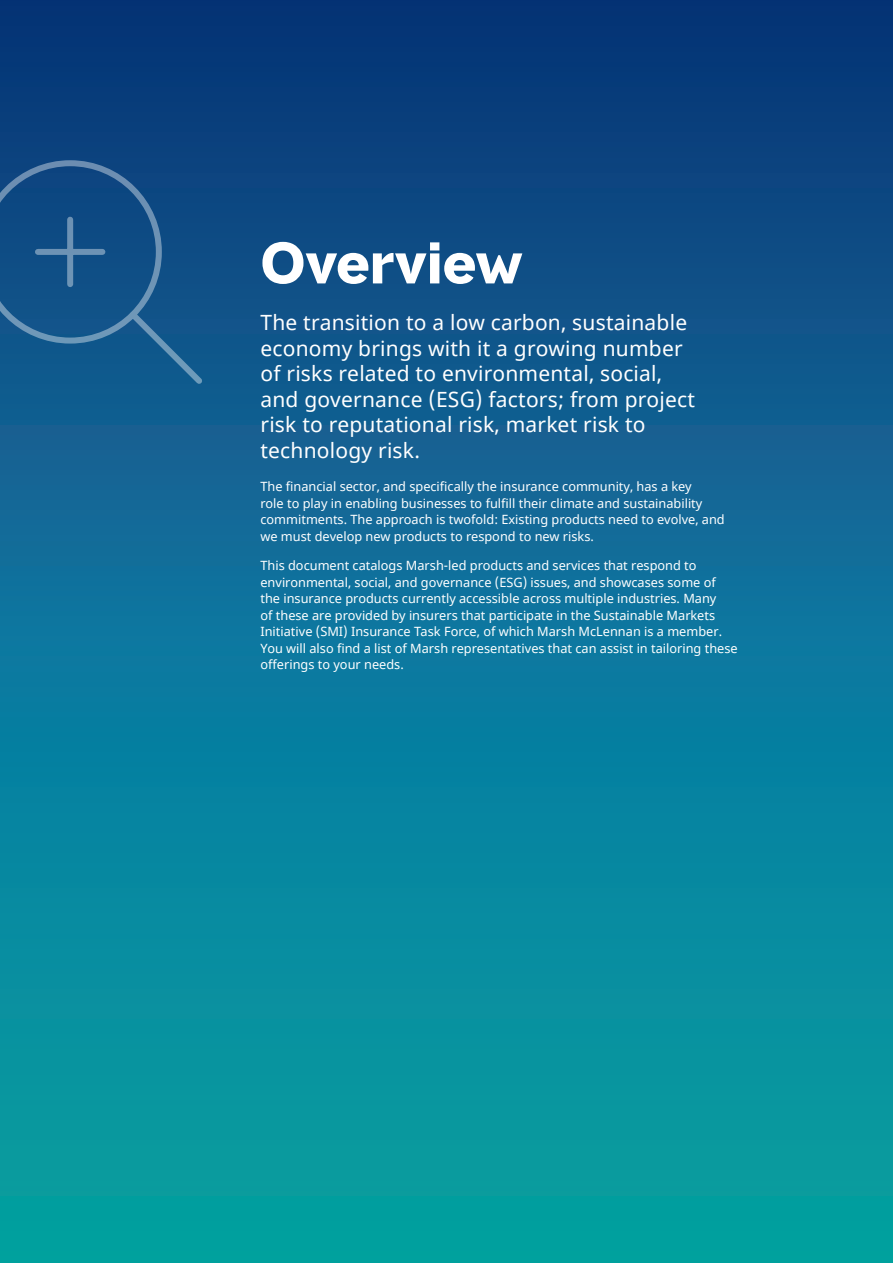
<style>
.page{position:relative;width:893px;height:1263px;background:#fff}
.page>*{position:absolute;margin:0;border:0;box-sizing:border-box;transform-origin:0 0}
.Page_Heading__36_39{font:700 54px "MMC Display";letter-spacing:.01em;color:#fff}
.Body_Intro__14_17{font:21px/25.5px "Noto Sans";letter-spacing:.01em;color:#fff}
.Body__8_5_11{font:12.75px/16.5px "Noto Sans";color:#fff}
</style>
<div class="page">
<div style="left:0;top:0;width:893px;height:1263px;background:linear-gradient(to bottom,#0e387f,#07a9aa)"></div>
<svg style="left:0;top:159px;width:204px;height:226px;background:#16548a"></svg>
<h1 class="Page_Heading__36_39" style="left:260px;top:228px;width:264px">Overview</h1>
<h3 class="Body_Intro__14_17" style="left:260px;top:311px;width:436px">The transition to a low carbon, sustainable economy brings with it a growing number of risks related to environmental, social, and governance (ESG) factors; from project risk to reputational risk, market risk to technology risk.</h3>
<p class="Body__8_5_11" style="left:260px;top:479px;width:466px">The financial sector, and specifically the insurance community, has a key<br>role to play in enabling businesses to fulfill their climate and sustainability commitments. The approach is twofold: Existing products need to evolve, and we must develop new products to respond to new risks.</p>
<p class="Body__8_5_11" style="left:260px;top:558px;width:479px">This document catalogs Marsh-led products and services that respond to environmental, social, and governance (ESG) issues, and showcases some of the insurance products currently accessible across multiple industries. Many<br>of these are provided by insurers that participate in the Sustainable Markets Initiative (SMI) Insurance Task Force, of which Marsh McLennan is a member.<br>You will also find a list of Marsh representatives that can assist in tailoring these offerings to your needs.</p>
</div>
